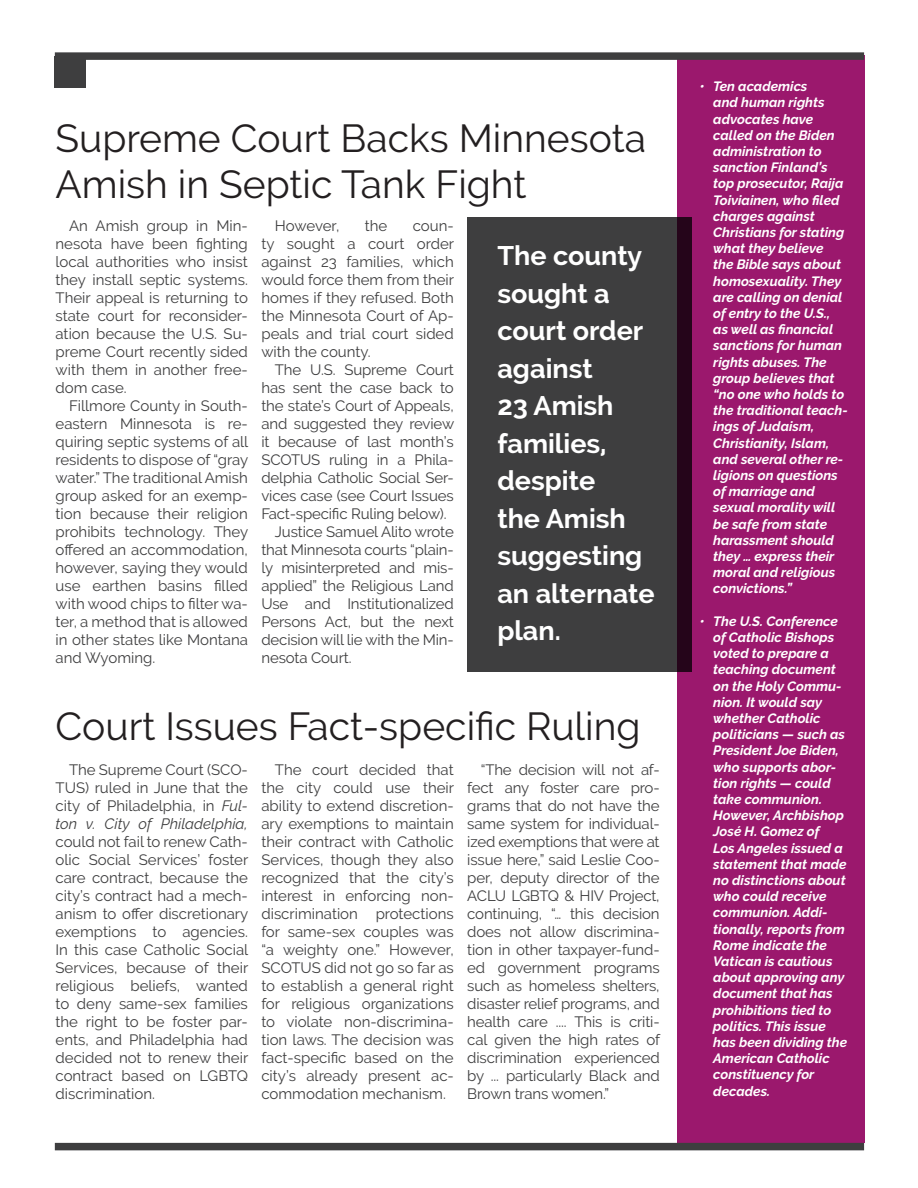
<style>
.page{position:relative;width:918px;height:1188px;background:#fff}
.page>*{position:absolute;margin:0;border:0;box-sizing:border-box;transform-origin:0 0}
.t1{font:39px/46.8px "Raleway";color:#231f20}
.t2{font:700 27px/37.5px "Raleway";color:#fff}
.t3{font:15px/18px "Raleway";letter-spacing:-.01em;color:#3e3e3f;text-align:justify}
.t4{font:italic 700 13.5px/16.2px "Raleway";color:#fff}
.s1{font-style:italic}
</style>
<div class="page">
<div style="left:677px;top:55px;width:187px;height:1088px;background:#9b186d"></div>
<div style="left:55px;top:56px;width:31px;height:31px;background:#3e3e3f"></div>
<div style="left:55px;top:1143px;width:809px;height:7px;background:#3e3e3f"></div>
<div style="left:55px;top:52px;width:809px;height:8px;background:#3e3e3f"></div>
<div style="left:467px;top:217px;width:225px;height:454px;background:#3e3e3f"></div>
<h1 class="t1" style="left:56px;top:114px;width:592px">Supreme Court Backs Minnesota<br>Amish in Septic Tank Fight</h1>
<p class="t3" style="left:56px;top:217px;width:194px;text-indent:14px">An Amish group in Min&shy;nesota have been fighting local authorities who insist they install septic systems.<br>Their appeal is returning to state court for reconsider&shy;ation because the U.S. Su&shy;preme Court recently sided with them in another free&shy;dom case.</p>
<p class="t3" style="left:56px;top:397px;width:194px;text-indent:14px">Fillmore County in South&shy;eastern Minnesota is re&shy;quiring septic systems of all residents to dispose of “gray water.” The traditional Amish group asked for an exemp&shy;tion because their religion prohibits technology. They offered an accommodation, however, saying they would use earthen basins filled with wood chips to filter wa&shy;ter, a method that is allowed in other states like Montana and Wyoming.</p>
<p class="t3" style="left:275px;top:217px;width:66px">However,</p>
<p class="t3" style="left:365px;top:217px;width:24px">the</p>
<p class="t3" style="left:261px;top:217px;width:194px;text-indent:151px">coun&shy;ty sought a court order against 23 families, which would force them from their homes if they refused. Both the Minnesota Court of Ap&shy;peals and trial court sided with the county.</p>
<p class="t3" style="left:275px;top:361px;width:180px">The U.S. Supreme Court</p>
<p class="t3" style="left:261px;top:379px;width:194px">has sent the case back to</p>
<p class="t3" style="left:261px;top:397px;width:194px">the state’s Court of Appeals,</p>
<p class="t3" style="left:261px;top:415px;width:194px">and suggested they review</p>
<p class="t3" style="left:261px;top:433px;width:194px">it because of last month’s</p>
<p class="t3" style="left:261px;top:451px;width:194px">SCOTUS ruling in a Phila-</p>
<p class="t3" style="left:261px;top:469px;width:194px">delphia Catholic Social Ser-</p>
<p class="t3" style="left:261px;top:487px;width:194px">vices case (see Court Issues</p>
<p class="t3" style="left:261px;top:505px;width:187px">Fact-specific Ruling below).</p>
<p class="t3" style="left:275px;top:523px;width:180px">Justice Samuel Alito wrote</p>
<p class="t3" style="left:261px;top:541px;width:194px">that Minnesota courts “plain-</p>
<p class="t3" style="left:261px;top:559px;width:194px">ly misinterpreted and mis-</p>
<p class="t3" style="left:261px;top:577px;width:194px">applied” the Religious Land</p>
<p class="t3" style="left:261px;top:595px;width:194px">Use and Institutionalized</p>
<p class="t3" style="left:261px;top:613px;width:194px">Persons Act, but the next</p>
<p class="t3" style="left:261px;top:631px;width:194px">decision will lie with the Min-</p>
<p class="t3" style="left:261px;top:649px;width:92px">nesota Court.</p>
<h2 class="t2" style="left:497px;top:237px;width:159px">The county sought a court order against<br>23 Amish families, despite<br>the Amish suggesting an alternate plan.</h2>
<h1 class="t1" style="left:56px;top:702px;width:586px">Court Issues Fact-specific Ruling</h1>
<p class="t3" style="left:56px;top:760px;width:194px;text-indent:14px">The Supreme Court (SCO-TUS) ruled in June that the city of Philadelphia, in <span class="s1">Ful&shy;ton v. City of Philadelphia,</span></p>
<p class="t3" style="left:56px;top:832px;width:194px">could not fail to renew Cath&shy;olic Social Services’ foster care contract, because the city’s contract had a mech&shy;anism to offer discretionary exemptions to agencies.<br>In this case Catholic Social Services, because of their religious beliefs, wanted to deny same-sex families the right to be foster par&shy;ents, and Philadelphia had decided not to renew their contract based on LGBTQ discrimination.</p>
<p class="t3" style="left:261px;top:760px;width:194px;text-indent:14px">The court decided that the city could use their ability to extend discretion&shy;ary exemptions to maintain their contract with Catholic Services, though they also recognized that the city’s interest in enforcing non&shy;discrimination protections for same-sex couples was “a weighty one.” However, SCOTUS did not go so far as to establish a general right for religious organizations to violate non-discrimina&shy;tion laws. The decision was fact-specific based on the city’s already present ac&shy;commodation mechanism.</p>
<p class="t3" style="left:467px;top:760px;width:194px;text-indent:13px">“The decision will not af&shy;fect any foster care pro&shy;grams that do not have the same system for individual&shy;ized exemptions that were at issue here,” said Leslie Coo&shy;per, deputy director of the ACLU LGBTQ &amp; HIV Project, continuing, “… this decision does not allow discrimina&shy;tion in other taxpayer-fund&shy;ed government programs such as homeless shelters, disaster relief programs, and health care .... This is criti&shy;cal given the high rates of discrimination experienced by ... particularly Black and Brown trans women.”</p>
<p class="t4" style="left:713px;top:78px;width:136px;text-indent:-14px">• Ten academics<br>and human rights advocates have called on the Biden administration to sanction Finland’s top prosecutor, Raija<br>Toiviainen, who filed charges against<br>Christians for stating what they believe<br>the Bible says about homosexuality. They are calling on denial of entry to the U.S., as well as financial sanctions for human rights abuses. The group believes that “no one who holds to the traditional teach&shy;ings of Judaism,<br>Christianity, Islam, and several other re&shy;ligions on questions of marriage and sexual morality will be safe from state harassment should they … express their moral and religious convictions.”</p>
<p class="t4" style="left:713px;top:613px;width:135px;text-indent:-14px">• The U.S. Conference of Catholic Bishops voted to prepare a teaching document on the Holy Commu&shy;nion. It would say whether Catholic politicians — such as<br>President Joe Biden, who supports abor&shy;tion rights — could take communion.<br>However, Archbishop<br>José H. Gomez of<br>Los Angeles issued a statement that made no distinctions about who could receive communion. Addi&shy;tionally, reports from<br>Rome indicate the<br>Vatican is cautious about approving any document that has prohibitions tied to politics. This issue has been dividing the<br>American Catholic constituency for decades.</p>
</div>
